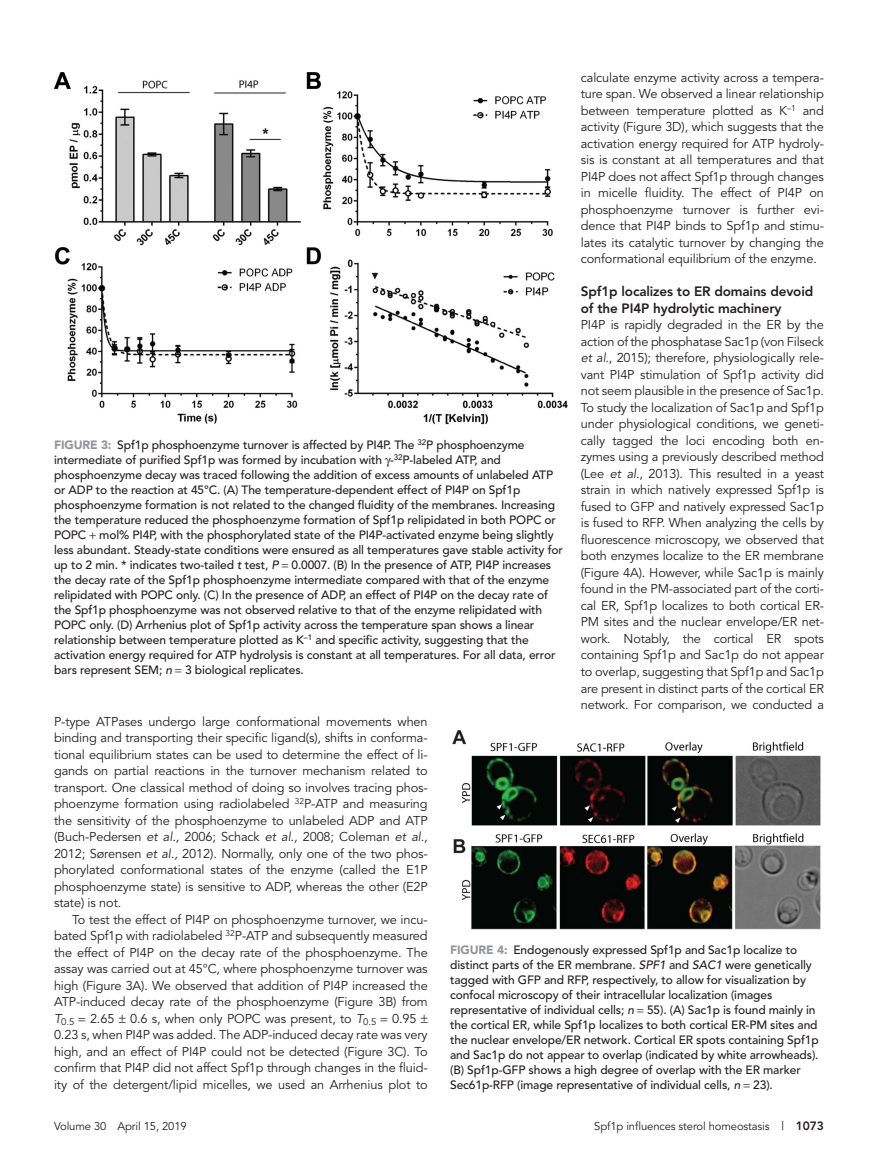
<style>
.page{position:relative;width:878px;height:1175px;background:#fff}
.page>*{position:absolute;margin:0;border:0;box-sizing:border-box;transform-origin:0 0}
.t1{font:800 13.5px/16.5px "Avenir";letter-spacing:-.01em;color:#231f20}
.ParaFL{font:12.75px/16.5px "Avenir";letter-spacing:-.015em;color:#231f20;text-align:justify}
.Para{font:12.75px/16.5px "Avenir";letter-spacing:-.01em;color:#231f20}
.FigCaption{font:500 12px/15px "Avenir";letter-spacing:-.01em;color:#231f20}
.t2{font:11.25px "Avenir";letter-spacing:-.01em;color:#231f20}
.s1{font-weight:900;color:#939598}
.s2{font-style:italic}
.s3{font-size:12px}
.s4{font-weight:800;font-size:12px}
</style>
<div class="page">
<img style="left:54px;top:72px;width:513px;height:353px">
<img style="left:452px;top:730px;width:369px;height:199px">
<p class="FigCaption" style="left:54px;top:437px;width:510px"><span class="s1">FIGURE 3:</span> Spf1p phosphoenzyme turnover is affected by PI4P. The <sup>32</sup>P phosphoenzyme intermediate of purified Spf1p was formed by incubation with -<sup>32</sup>P-labeled ATP, and phosphoenzyme decay was traced following the addition of excess amounts of unlabeled ATP or ADP to the reaction at 45°C. (A) The temperature-dependent effect of PI4P on Spf1p phosphoenzyme formation is not related to the changed fluidity of the membranes. Increasing the temperature reduced the phosphoenzyme formation of Spf1p relipidated in both POPC or POPC mol% PI4P, with the phosphorylated state of the PI4P-activated enzyme being slightly less abundant. Steady-state conditions were ensured as all temperatures gave stable activity for up to 2 min. * indicates two-tailed <span class="s2">t</span> test, <span class="s2">P</span> 0.0007. (B) In the presence of ATP, PI4P increases the decay rate of the Spf1p phosphoenzyme intermediate compared with that of the enzyme relipidated with POPC only. (C) In the presence of ADP, an effect of PI4P on the decay rate of the Spf1p phosphoenzyme was not observed relative to that of the enzyme relipidated with POPC only. (D) Arrhenius plot of Spf1p activity across the temperature span shows a linear relationship between temperature plotted as K<sup>–1</sup> and specific activity, suggesting that the activation energy required for ATP hydrolysis is constant at all temperatures. For all data, error bars represent SEM; <span class="s2">n</span> 3 biological replicates.</p>
<p class="Para" style="left:580px;top:69px;width:245px;text-align:justify">calculate enzyme activity across a tempera&shy;ture span. We observed a linear relationship between temperature plotted as K<sup>–1</sup> and activity (Figure 3D), which suggests that the activation energy required for ATP hydroly&shy;sis is constant at all temperatures and that PI4P does not affect Spf1p through changes in micelle fluidity. The effect of PI4P on phosphoenzyme turnover is further evi&shy;dence that PI4P binds to Spf1p and stimu&shy;lates its catalytic turnover by changing the conformational equilibrium of the enzyme.</p>
<h2 class="t1" style="left:580px;top:283px;width:234px">Spf1p localizes to ER domains devoid of the PI4P hydrolytic machinery</h2>
<p class="ParaFL" style="left:580px;top:317px;width:245px">PI4P is rapidly degraded in the ER by the action of the phosphatase Sac1p (von Filseck <span class="s2">et al.</span>, 2015); therefore, physiologically rele&shy;vant PI4P stimulation of Spf1p activity did not seem plausible in the presence of Sac1p.<br>To study the localization of Sac1p and Spf1p under physiological conditions, we geneti&shy;cally tagged the loci encoding both en&shy;zymes using a previously described method (Lee <span class="s2">et al.</span>, 2013). This resulted in a yeast strain in which natively expressed Spf1p is fused to GFP and natively expressed Sac1p is fused to RFP. When analyzing the cells by fluorescence microscopy, we observed that both enzymes localize to the ER membrane (Figure 4A). However, while Sac1p is mainly found in the PM-associated part of the corti&shy;cal ER, Spf1p localizes to both cortical ER-PM sites and the nuclear envelope/ER net&shy;work. Notably, the cortical ER spots containing Spf1p and Sac1p do not appear to overlap, suggesting that Spf1p and Sac1p are present in distinct parts of the cortical ER network. For comparison, we conducted a</p>
<p class="ParaFL" style="left:54px;top:713px;width:375px">P-type ATPases undergo large conformational movements when binding and transporting their specific ligand(s), shifts in conforma&shy;tional equilibrium states can be used to determine the effect of li&shy;gands on partial reactions in the turnover mechanism related to transport. One classical method of doing so involves tracing phos&shy;phoenzyme formation using radiolabeled <sup>32</sup>P-ATP and measuring the sensitivity of the phosphoenzyme to unlabeled ADP and ATP (Buch-Pedersen <span class="s2">et al.,</span> 2006; Schack <span class="s2">et al.,</span> 2008; Coleman <span class="s2">et al., </span>2012; Sørensen <span class="s2">et al.,</span> 2012). Normally, only one of the two phos&shy;phorylated conformational states of the enzyme (called the E1P phosphoenzyme state) is sensitive to ADP, whereas the other (E2P state) is not.</p>
<p class="Para" style="left:54px;top:911px;width:375px;text-indent:18px">To test the effect of PI4P on phosphoenzyme turnover, we incu&shy;bated Spf1p with radiolabeled <sup>32</sup>P-ATP and subsequently measured the effect of PI4P on the decay rate of the phosphoenzyme. The assay was carried out at 45°C, where phosphoenzyme turnover was high (Figure 3A). We observed that addition of PI4P increased the ATP-induced decay rate of the phosphoenzyme (Figure 3B) from <span class="s2">T</span><sub>0.5</sub> 2.65 0.6 s, when only POPC was present, to <span class="s2">T</span><sub>0.5</sub> 0.95<br>0.23 s, when PI4P was added. The ADP-induced decay rate was very high, and an effect of PI4P could not be detected (Figure 3C). To confirm that PI4P did not affect Spf1p through changes in the fluid&shy;ity of the detergent/lipid micelles, we used an Arrhenius plot to</p>
<p class="FigCaption" style="left:450px;top:942px;width:370px"><span class="s1">FIGURE 4:</span> Endogenously expressed Spf1p and Sac1p localize to distinct parts of the ER membrane. <span class="s2">SPF1</span> and <span class="s2">SAC1</span> were genetically tagged with GFP and RFP, respectively, to allow for visualization by confocal microscopy of their intracellular localization (images representative of individual cells; <span class="s2">n</span> 55). (A) Sac1p is found mainly in the cortical ER, while Spf1p localizes to both cortical ER-PM sites and the nuclear envelope/ER network. Cortical ER spots containing Spf1p and Sac1p do not appear to overlap (indicated by white arrowheads). (B) Spf1p-GFP shows a high degree of overlap with the ER marker Sec61p-RFP (image representative of individual cells, <span class="s2">n</span> 23).</p>
<p class="t2" style="left:54px;top:1119px;width:134px">Volume 30 April 15, 2019</p>
<p class="t2" style="left:594px;top:1119px;width:231px">Spf1p influences sterol homeostasis <span class="s3">|</span> <span class="s4">1073</span></p>
</div>
